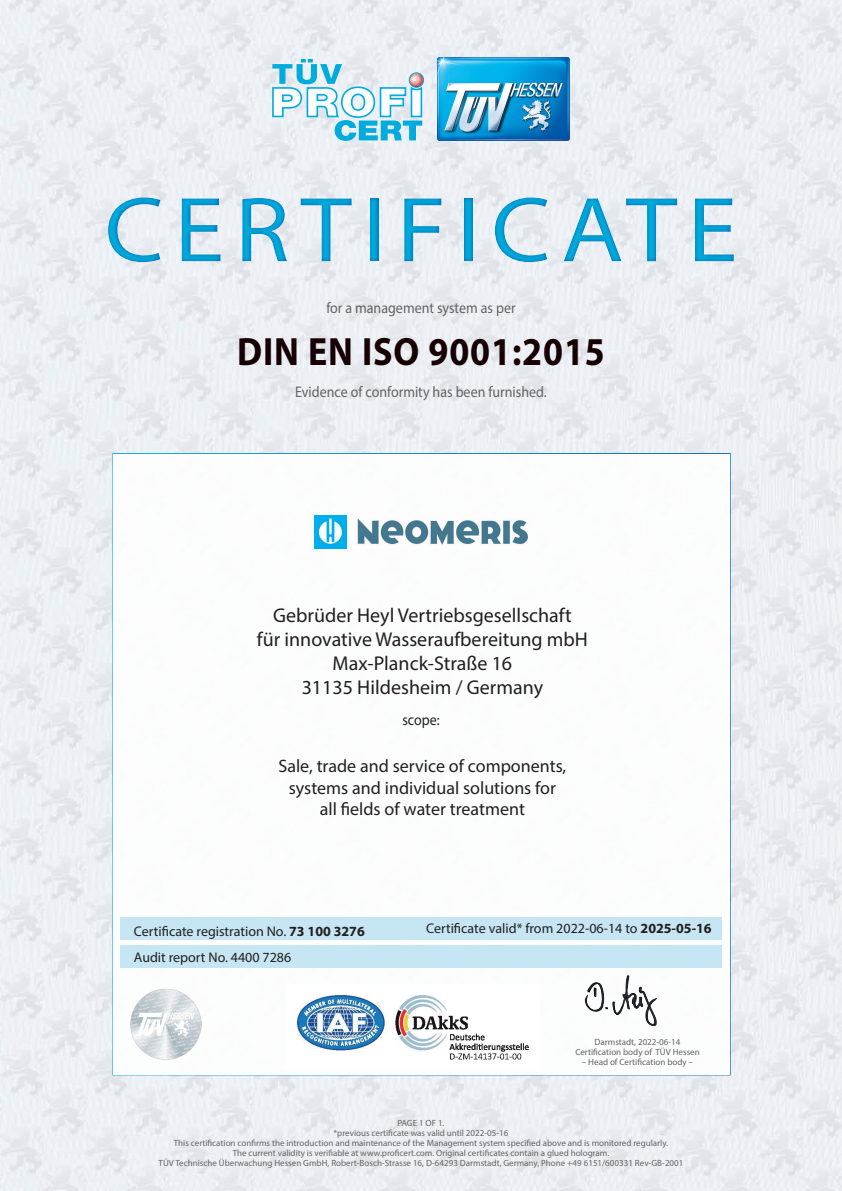
<style>
.page{position:relative;width:842px;height:1191px;background:#fff}
.page>*{position:absolute;margin:0;border:0;box-sizing:border-box;transform-origin:0 0}
.t1{font:93px "Myriad Pro";letter-spacing:.1em;color:#00acdd;scale:1.1 1}
.t2{font:700 39.6px "Myriad Pro";letter-spacing:.025em;color:#170003;scale:.91 1}
.t3{font:20px/24px "Myriad Pro";color:#231f20;text-align:center}
.t4{font:18px/21.6px "Myriad Pro";color:#231f20;text-align:center}
.t5{font:15.4px "Myriad Pro";color:#636366;scale:.91 1}
.t6{font:15.4px "Myriad Pro";color:#231f20;scale:.91 1}
.t7{font:14px/26px "Myriad Pro";color:#231f20}
.t8{font:9px/10px "Myriad Pro";color:#636366;text-align:center}
.s1{font-weight:700}
</style>
<div class="page">
<img style="left:0;top:0;width:842px;height:1191px">
<img style="left:437px;top:57px;width:132px;height:83px">
<svg style="left:272px;top:59px;width:152px;height:82px"></svg>
<div style="left:112px;top:453px;width:619px;height:622px;background:#fff;border:2px solid #fff"></div>
<div style="left:120px;top:945px;width:602px;height:23px;background:#c1e4f4"></div>
<div style="left:121px;top:917px;width:601px;height:22px;background:#c1e4f4"></div>
<img style="left:296px;top:995px;width:233px;height:65px">
<img style="left:584px;top:975px;width:73px;height:51px">
<img style="left:736px;top:724px;width:98px;height:40px">
<img style="left:735px;top:636px;width:95px;height:35px">
<img style="left:736px;top:549px;width:93px;height:35px">
<img style="left:737px;top:479px;width:91px;height:36px">
<img style="left:642px;top:1096px;width:99px;height:53px">
<img style="left:704px;top:939px;width:135px;height:41px">
<div style="left:0;top:172px;width:842px;height:114px;background:#006bb6;opacity:.75"></div>
<img style="left:130px;top:988px;width:71px;height:71px">
<img style="left:315px;top:515px;width:212px;height:33px">
<h1 class="t1" style="left:104px;top:173px;width:577px">CERTIFICATE</h1>
<h3 class="t5" style="left:326px;top:298px;width:209px">for a management system as per</h3>
<h2 class="t2" style="left:237px;top:326px;width:406px">DIN EN ISO 9001:2015</h2>
<h3 class="t5" style="left:295px;top:382px;width:278px">Evidence of conformity has been furnished.</h3>
<h3 class="t3" style="left:257px;top:603px;width:333px">Gebrüder Heyl Vertriebsgesellschaft<br>für innovative Wasseraufbereitung mbH<br>Max-Planck-Straße 16<br>31135 Hildesheim / Germany</h3>
<h3 class="t6" style="left:402px;top:710px;width:42px">scope:</h3>
<h3 class="t4" style="left:278px;top:755px;width:289px">Sale, trade and service of components, systems and individual solutions for all fields of water treatment</h3>
<h3 class="t7" style="left:134px;top:917px;width:232px">Certificate registration No. <span class="s1">73 100 3276<br></span>Audit report No. 4400 7286</h3>
<h3 class="t7" style="left:426px;top:915px;width:287px">Certificate valid* from 2022-06-14 to <span class="s1">2025-05-16</span></h3>
<p class="t8" style="left:575px;top:1037px;width:126px">Darmstadt, 2022-06-14<br>Certification body of TÜV Hessen</p>
<p class="t8" style="left:582px;top:1057px;width:113px">– Head of Certification body –</p>
<p class="t8" style="left:159px;top:1118px;width:526px">PAGE 1 OF 1.<br>*previous certificate was valid until 2022-05-16<br>This certification confirms the introduction and maintenance of the Management system specified above and is monitored regularly.<br>The current validity is verifiable at www.proficert.com. Original certificates contain a glued hologram.<br>TÜV Technische Überwachung Hessen GmbH, Robert-Bosch-Strasse 16, D-64293 Darmstadt, Germany, Phone +49 6151/600331 Rev-GB-2001</p>
</div>
